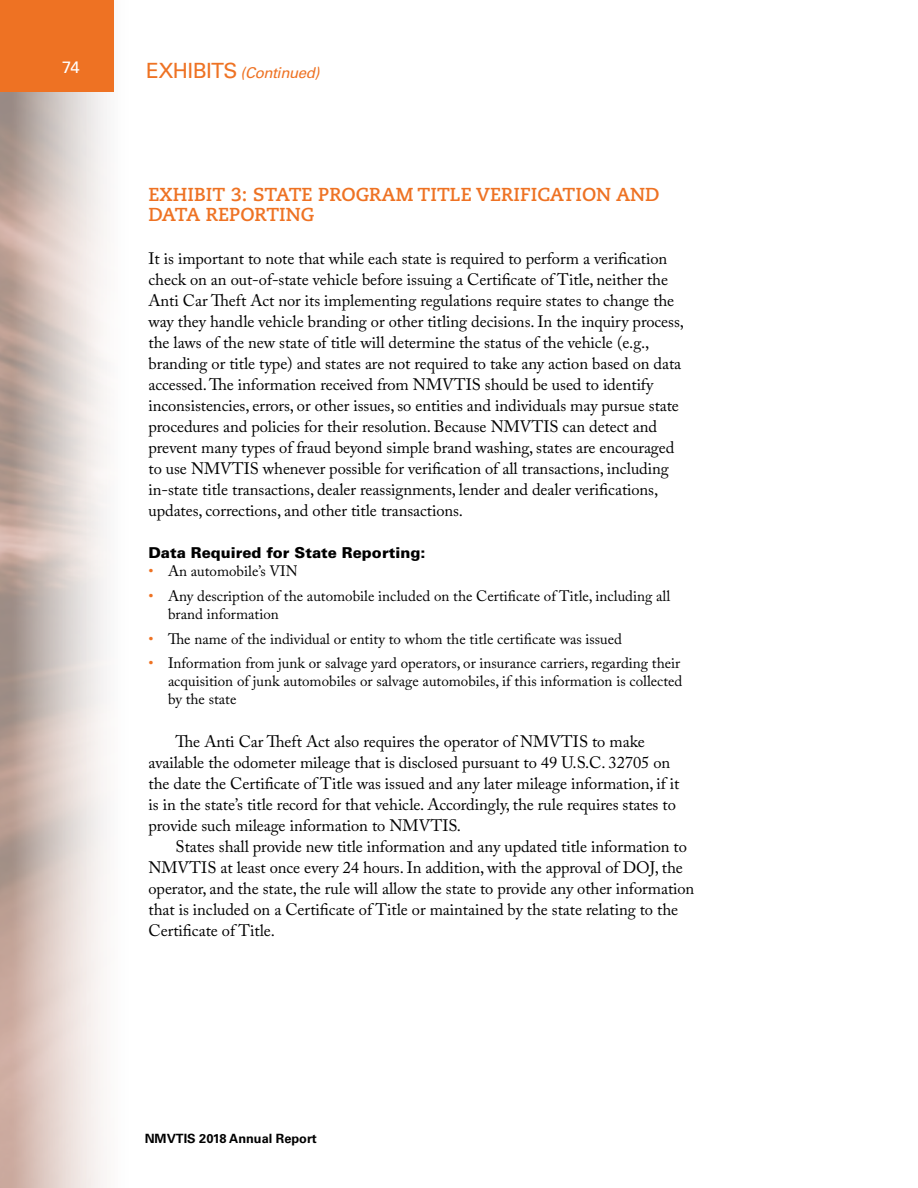
<style>
.page{position:relative;width:918px;height:1188px;background:#fff}
.page>*{position:absolute;margin:0;border:0;box-sizing:border-box;transform-origin:0 0}
.Subhead_ORANGE_2018{font:700 18.75px/19.5px "Caecilia LT Std";color:#ee7223}
.Body_copy_no_indent{font:16.5px/21px "Adobe Caslon Pro";letter-spacing:-.005em;color:#000}
.Body_copy_11_14{font:16.5px/21px "Adobe Caslon Pro";letter-spacing:-.005em;color:#000}
.t1{font:16.5px "Univers LT Std";color:#fff}
.t2{font:15px/18px "Adobe Caslon Pro";color:#000}
.SUBHEAD_BLACK_10_13{font:900 15px "Univers LT Std";color:#000}
.SECTION_HEADER_LEFT{font:italic 15px "Univers LT Std";letter-spacing:-.03em;color:#ee7223}
.t3{font:700 12.75px "Univers LT Std";color:#000}
.s1{font-style:normal;font-size:21px}
.s2{color:#ee7223}
</style>
<div class="page">
<div style="left:0;top:0;width:114px;height:92px;background:#ee7223"></div>
<p class="t1" style="left:62px;top:58px;width:19px">74</p>
<p class="SECTION_HEADER_LEFT" style="left:146px;top:64px;width:175px"><span class="s1">EXHIBITS</span> (Continued)</p>
<p class="Subhead_ORANGE_2018" style="left:148px;top:185px;width:513px">EXHIBIT 3: STATE PROGRAM TITLE VERIFICATION AND<br>DATA REPORTING</p>
<p class="Body_copy_no_indent" style="left:148px;top:248px;width:537px">It is important to note that while each state is required to perform a verification check on an out-of-state vehicle before issuing a Certificate of Title, neither the Anti Car Theft Act nor its implementing regulations require states to change the way they handle vehicle branding or other titling decisions. In the inquiry process, the laws of the new state of title will determine the status of the vehicle (e.g., branding or title type) and states are not required to take any action based on data accessed. The information received from NMVTIS should be used to identify inconsistencies, errors, or other issues, so entities and individuals may pursue state procedures and policies for their resolution. Because NMVTIS can detect and prevent many types of fraud beyond simple brand washing, states are encouraged to use NMVTIS whenever possible for verification of all transactions, including in-state title transactions, dealer reassignments, lender and dealer verifications, updates, corrections, and other title transactions.</p>
<p class="SUBHEAD_BLACK_10_13" style="left:148px;top:543px;width:279px">Data Required for State Reporting:</p>
<p class="t2" style="left:148px;top:562px;width:151px"><span class="s2">•</span> An automobile’s VIN</p>
<p class="t2" style="left:168px;top:587px;width:504px;text-indent:-20px"><span class="s2">•</span> Any description of the automobile included on the Certificate of Title, including all brand information</p>
<p class="t2" style="left:148px;top:629px;width:475px"><span class="s2">•</span> The name of the individual or entity to whom the title certificate was issued</p>
<p class="t2" style="left:168px;top:654px;width:516px;text-indent:-20px"><span class="s2">•</span> Information from junk or salvage yard operators, or insurance carriers, regarding their acquisition of junk automobiles or salvage automobiles, if this information is collected by the state</p>
<p class="Body_copy_11_14" style="left:149px;top:731px;width:533px;text-indent:27px">The Anti Car Theft Act also requires the operator of NMVTIS to make available the odometer mileage that is disclosed pursuant to 49 U.S.C. 32705 on the date the Certificate of Title was issued and any later mileage information, if it is in the state’s title record for that vehicle. Accordingly, the rule requires states to provide such mileage information to NMVTIS.</p>
<p class="Body_copy_11_14" style="left:149px;top:836px;width:547px;text-indent:27px">States shall provide new title information and any updated title information to NMVTIS at least once every 24 hours. In addition, with the approval of DOJ, the operator, and the state, the rule will allow the state to provide any other information that is included on a Certificate of Title or maintained by the state relating to the Certificate of Title.</p>
<p class="t3" style="left:145px;top:1131px;width:174px">NMVTIS 2018 Annual Report</p>
</div>
